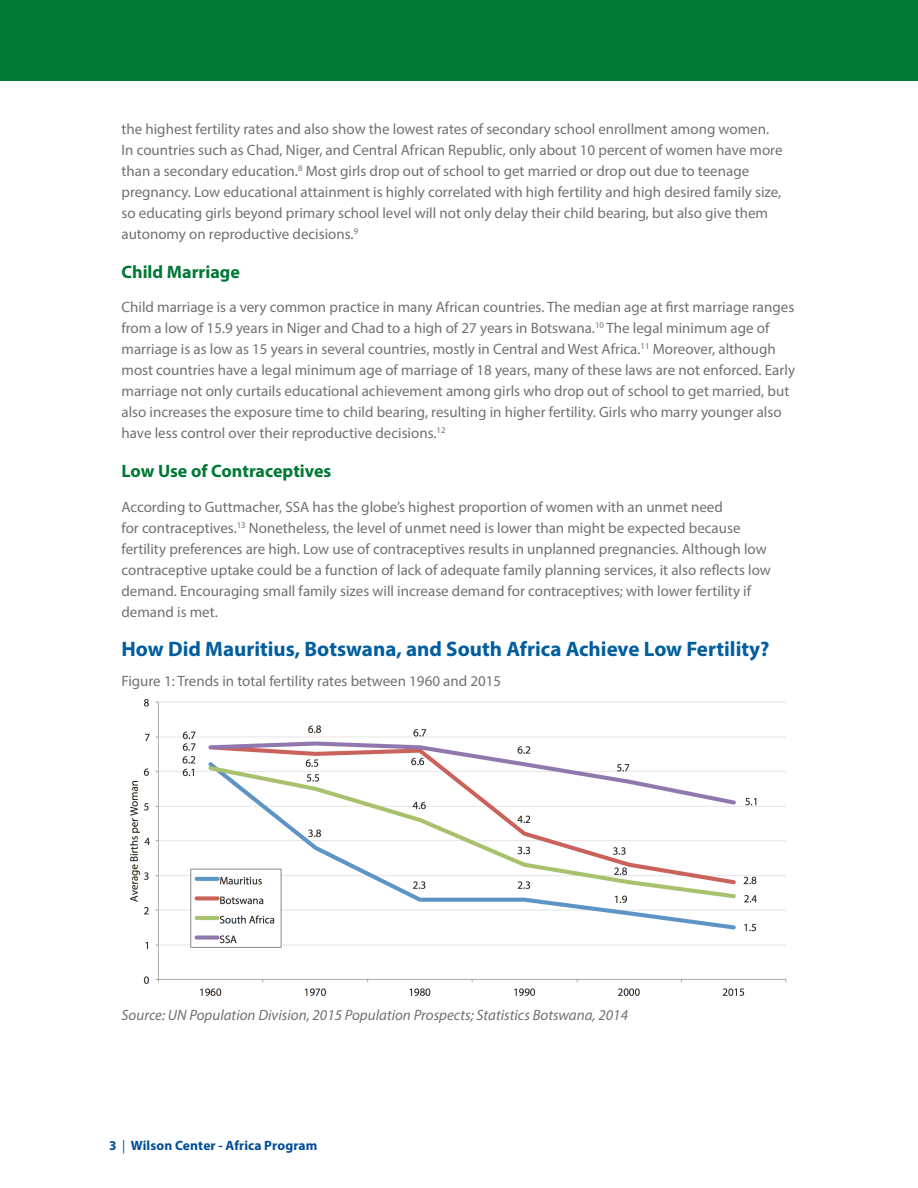
<style>
.page{position:relative;width:918px;height:1188px;background:#fff}
.page>*{position:absolute;margin:0;border:0;box-sizing:border-box;transform-origin:0 0}
.body_grey{font:700 21px "Myriad Pro";color:#005e9e}
.body_grey-2{font:700 18px "Myriad Pro";color:#007836}
.body_grey-3{font:15px/21px "Myriad Pro";color:#717074}
.body_grey-4{font:italic 15px "Myriad Pro";color:#717074}
.t1{font:700 13.5px "Myriad Pro";letter-spacing:.01em;color:#004c97}
.s1{font-weight:400}
</style>
<div class="page">
<div style="left:0;top:0;width:918px;height:80px;background:#007836"></div>
<img style="left:129px;top:699px;width:658px;height:297px">
<p class="body_grey-3" style="left:122px;top:118px;width:663px">the highest fertility rates and also show the lowest rates of secondary school enrollment among women.<br>In countries such as Chad, Niger, and Central African Republic, only about 10 percent of women have more than a secondary education.<sup>8</sup> Most girls drop out of school to get married or drop out due to teenage pregnancy. Low educational attainment is highly correlated with high fertility and high desired family size, so educating girls beyond primary school level will not only delay their child bearing, but also give them autonomy on reproductive decisions.<sup>9</sup></p>
<p class="body_grey-2" style="left:122px;top:260px;width:120px">Child Marriage</p>
<p class="body_grey-3" style="left:122px;top:297px;width:675px">Child marriage is a very common practice in many African countries. The median age at first marriage ranges from a low of 15.9 years in Niger and Chad to a high of 27 years in Botswana.<sup>10</sup> The legal minimum age of marriage is as low as 15 years in several countries, mostly in Central and West Africa.<sup>11</sup> Moreover, although most countries have a legal minimum age of marriage of 18 years, many of these laws are not enforced. Early marriage not only curtails educational achievement among girls who drop out of school to get married, but also increases the exposure time to child bearing, resulting in higher fertility. Girls who marry younger also have less control over their reproductive decisions.<sup>12</sup></p>
<p class="body_grey-2" style="left:122px;top:459px;width:211px">Low Use of Contraceptives</p>
<p class="body_grey-3" style="left:122px;top:496px;width:651px">According to Guttmacher, SSA has the globe’s highest proportion of women with an unmet need<br>for contraceptives.<sup>13</sup> Nonetheless, the level of unmet need is lower than might be expected because fertility preferences are high. Low use of contraceptives results in unplanned pregnancies. Although low contraceptive uptake could be a function of lack of adequate family planning services, it also reflects low demand. Encouraging small family sizes will increase demand for contraceptives; with lower fertility if demand is met.</p>
<p class="body_grey" style="left:122px;top:635px;width:650px">How Did Mauritius, Botswana, and South Africa Achieve Low Fertility?</p>
<p class="body_grey-3" style="left:122px;top:670px;width:381px">Figure 1: Trends in total fertility rates between 1960 and 2015</p>
<p class="body_grey-4" style="left:122px;top:1005px;width:508px">Source: UN Population Division, 2015 Population Prospects; Statistics Botswana, 2014</p>
<p class="t1" style="left:109px;top:1136px;width:210px">3 <span class="s1">|</span> Wilson Center - Africa Program</p>
</div>
